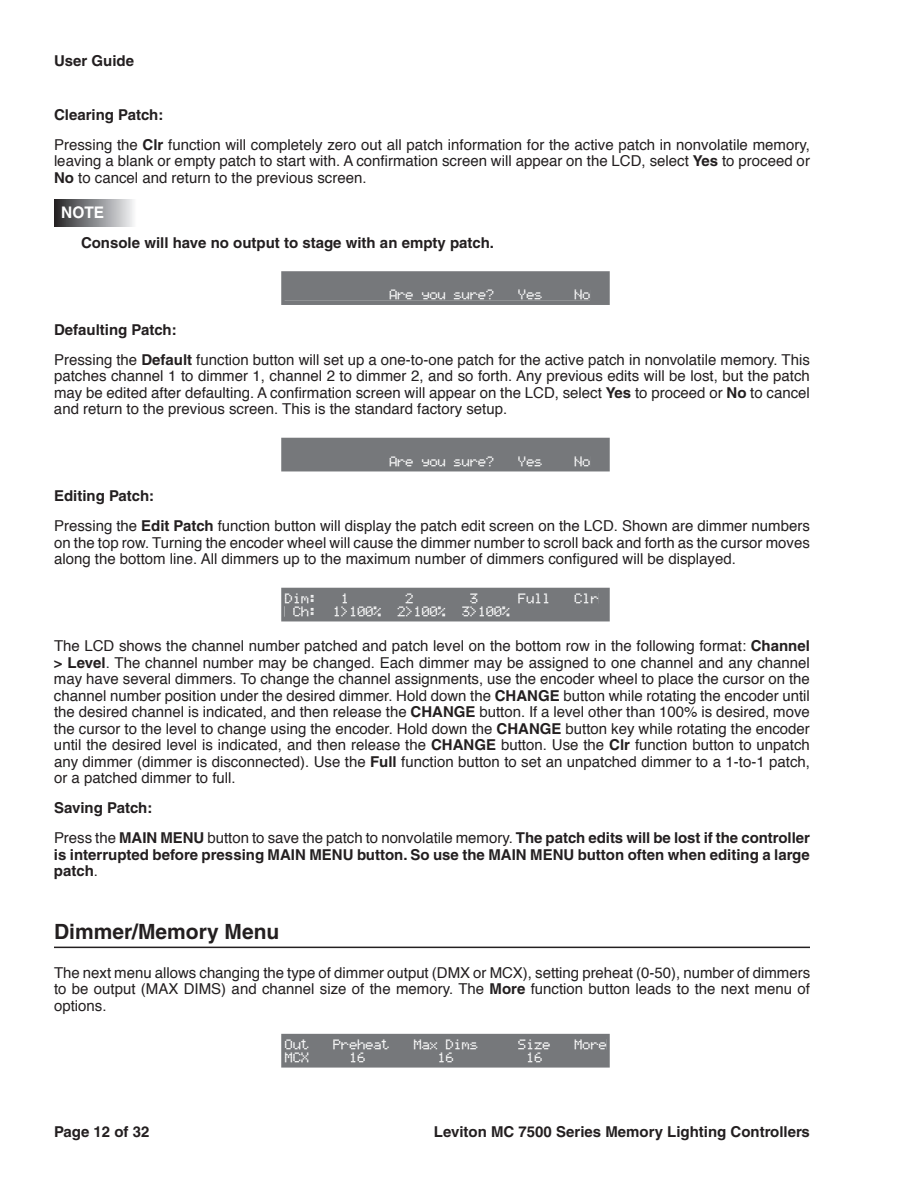
<style>
.page{position:relative;width:918px;height:1188px;background:#fff}
.page>*{position:absolute;margin:0;border:0;box-sizing:border-box;transform-origin:0 0}
.t1{font:700 21px "Helvetica";color:#231f20}
.t2{font:700 16.05px "Helvetica";color:#fff}
.t3{font:15px/16.5px "Helvetica";color:#231f20}
.t4{font:700 15px/30px "Helvetica";color:#231f20}
.t5{font:13.2px "Ericsson GA628";color:#fff}
.s1{font-weight:700}
.s2{font-weight:400}
</style>
<div class="page">
<hr style="left:54px;top:947px;width:756px;height:1px;background:#231f20">
<div style="left:54px;top:199px;width:82px;height:27px;background:linear-gradient(to right,#242426,#f2f3f6)"></div>
<svg style="left:281px;top:271px;width:329px;height:34px;background:#787a7d"></svg>
<div style="left:285px;top:290px;width:305px;height:10px;background:#76787b"></div>
<div style="left:281px;top:438px;width:329px;height:33px;background:#76787b"></div>
<div style="left:285px;top:456px;width:305px;height:11px;background:#76787b"></div>
<div style="left:281px;top:588px;width:329px;height:33px;background:#76787b"></div>
<div style="left:285px;top:593px;width:313px;height:11px;background:#76787b"></div>
<div style="left:285px;top:606px;width:225px;height:11px;background:#76787b"></div>
<svg style="left:281px;top:1034px;width:329px;height:34px;background:#7a7c7f"></svg>
<div style="left:285px;top:1039px;width:321px;height:11px;background:#76787b"></div>
<div style="left:285px;top:1052px;width:257px;height:11px;background:#76787b"></div>
<p class="t4" style="left:54px;top:45px;width:82px">User Guide</p>
<p class="t3" style="left:54px;top:100px;width:757px;line-height:30px"><span class="s1">Clearing Patch:<br></span>Pressing the <span class="s1">Clr</span> function will completely zero out all patch information for the active patch in nonvolatile memory,</p>
<p class="t3" style="left:54px;top:153px;width:757px">leaving a blank or empty patch to start with. A confirmation screen will appear on the LCD, select <span class="s1">Yes</span> to proceed or<br><span class="s1">No</span> to cancel and return to the previous screen.</p>
<p class="t2" style="left:61px;top:203px;width:44px">NOTE</p>
<p class="t4" style="left:81px;top:227px;width:415px">Console will have no output to stage with an empty patch.</p>
<p class="t5" style="left:389px;top:287px;width:106px">Are you sure?</p>
<p class="t5" style="left:518px;top:287px;width:26px">Yes</p>
<p class="t5" style="left:574px;top:287px;width:18px">No</p>
<p class="t3" style="left:54px;top:316px;width:757px;line-height:30px"><span class="s1">Defaulting Patch:<br></span>Pressing the <span class="s1">Default</span> function button will set up a one-to-one patch for the active patch in nonvolatile memory. This</p>
<p class="t3" style="left:54px;top:369px;width:757px;text-align:justify">patches channel 1 to dimmer 1, channel 2 to dimmer 2, and so forth. Any previous edits will be lost, but the patch may be edited after defaulting. A confirmation screen will appear on the LCD, select <span class="s1">Yes</span> to proceed or <span class="s1">No</span> to cancel and return to the previous screen. This is the standard factory setup.</p>
<p class="t5" style="left:389px;top:453px;width:106px">Are you sure?</p>
<p class="t5" style="left:518px;top:453px;width:26px">Yes</p>
<p class="t5" style="left:574px;top:453px;width:18px">No</p>
<p class="t3" style="left:54px;top:482px;width:757px;line-height:30px"><span class="s1">Editing Patch:<br></span>Pressing the <span class="s1">Edit Patch</span> function button will display the patch edit screen on the LCD. Shown are dimmer numbers</p>
<p class="t3" style="left:54px;top:535px;width:757px">on the top row. Turning the encoder wheel will cause the dimmer number to scroll back and forth as the cursor moves along the bottom line. All dimmers up to the maximum number of dimmers configured will be displayed.</p>
<p class="t5" style="left:285px;top:591px;width:34px">Dim:</p>
<p class="t5" style="left:341px;top:591px;width:10px">1</p>
<p class="t5" style="left:405px;top:591px;width:10px">2</p>
<p class="t5" style="left:470px;top:591px;width:10px">3</p>
<p class="t5" style="left:518px;top:591px;width:34px">Full</p>
<p class="t5" style="left:574px;top:591px;width:26px">Clr</p>
<p class="t5" style="left:293px;top:604px;width:219px">Ch: 1&gt;100% 2&gt;100% 3&gt;100%</p>
<p class="t3" style="left:54px;top:639px;width:758px;text-align:justify">The LCD shows the channel number patched and patch level on the bottom row in the following format: <span class="s1">Channel &gt; Level</span>. The channel number may be changed. Each dimmer may be assigned to one channel and any channel may have several dimmers. To change the channel assignments, use the encoder wheel to place the cursor on the channel number position under the desired dimmer. Hold down the <span class="s1">CHANGE</span> button while rotating the encoder until the desired channel is indicated, and then release the <span class="s1">CHANGE</span> button. If a level other than 100% is desired, move the cursor to the level to change using the encoder. Hold down the <span class="s1">CHANGE</span> button key while rotating the encoder until the desired level is indicated, and then release the <span class="s1">CHANGE</span> button. Use the <span class="s1">Clr</span> function button to unpatch any dimmer (dimmer is disconnected). Use the <span class="s1">Full</span> function button to set an unpatched dimmer to a 1-to-1 patch, or a patched dimmer to full.</p>
<p class="t4" style="left:54px;top:793px;width:758px">Saving Patch:<br><span class="s2">Press the</span> MAIN MENU <span class="s2">button to save the patch to nonvolatile memory.</span> The patch edits will be lost if the controller</p>
<p class="t4" style="left:54px;top:846px;width:757px;line-height:16.5px">is interrupted before pressing MAIN MENU button. So use the MAIN MENU button often when editing a large patch<span class="s2">.</span></p>
<h1 class="t1" style="left:54px;top:919px;width:227px">Dimmer/Memory Menu</h1>
<p class="t3" style="left:54px;top:965px;width:758px;text-align:justify">The next menu allows changing the type of dimmer output (DMX or MCX), setting preheat (0-50), number of dimmers to be output (MAX DIMS) and channel size of the memory. The <span class="s1">More</span> function button leads to the next menu of options.</p>
<p class="t5" style="left:285px;top:1037px;width:26px">Out</p>
<p class="t5" style="left:333px;top:1037px;width:58px">Preheat</p>
<p class="t5" style="left:413px;top:1037px;width:66px">Max Dims</p>
<p class="t5" style="left:518px;top:1037px;width:34px">Size</p>
<p class="t5" style="left:574px;top:1037px;width:34px">More</p>
<p class="t5" style="left:285px;top:1051px;width:26px">MCX</p>
<p class="t5" style="left:349px;top:1051px;width:18px">16</p>
<p class="t5" style="left:438px;top:1051px;width:18px">16</p>
<p class="t5" style="left:526px;top:1051px;width:18px">16</p>
<p class="t4" style="left:54px;top:1116px;width:97px">Page 12 of 32</p>
<p class="t4" style="left:434px;top:1116px;width:378px">Leviton MC 7500 Series Memory Lighting Controllers</p>
</div>
